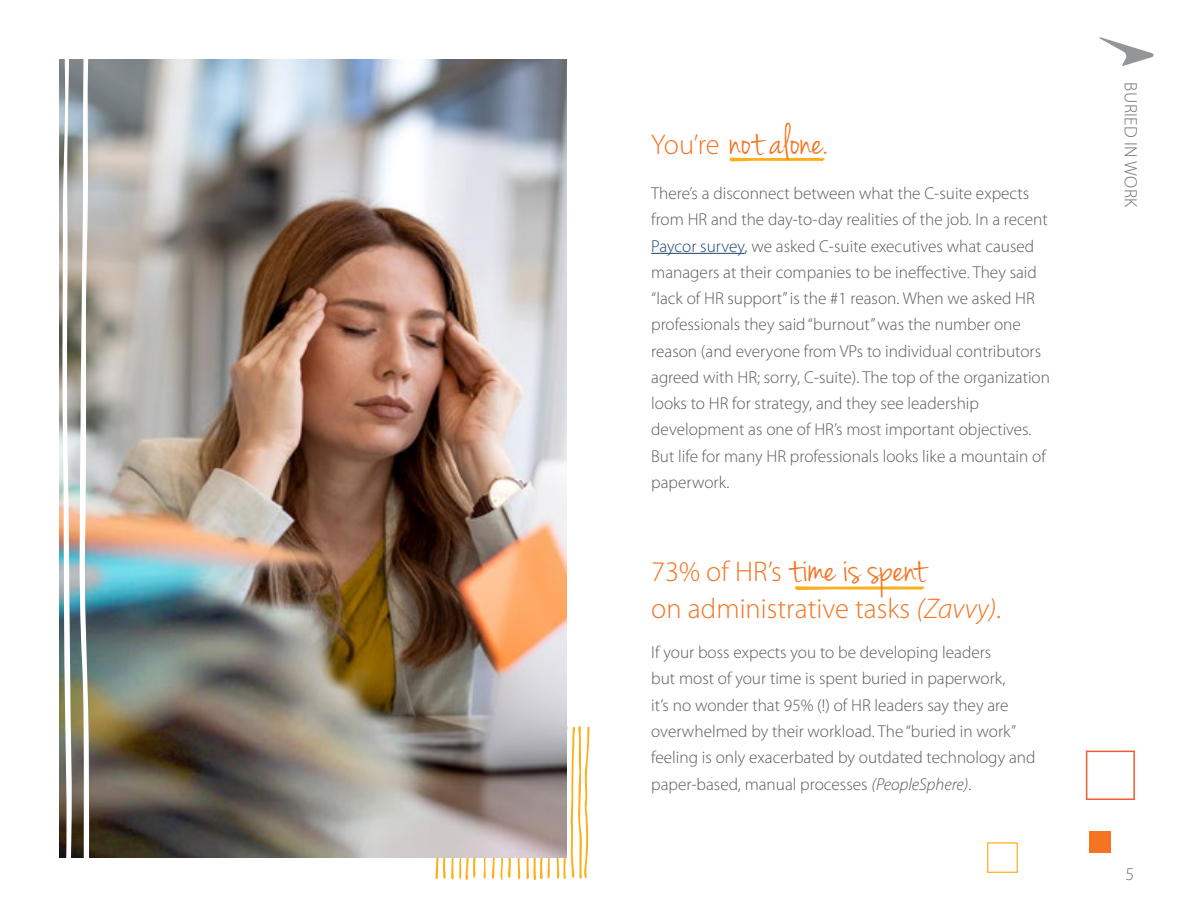
<style>
.page{position:relative;width:1188px;height:918px;background:#fff}
.page>*{position:absolute;margin:0;border:0;box-sizing:border-box;transform-origin:0 0}
.t1{font:45px "Jenna Sue";color:#f47422}
.t2{font:300 28.5px "Myriad Pro";color:#f47422}
.t3{font:300 18px "Myriad Pro";letter-spacing:.02em;color:#6d6e71}
.t4{font:300 17.25px/26.2px "Myriad Pro";color:#58595b}
.s1{font-family:"Myriad Pro";font-weight:300;font-size:28.5px}
.s2{color:#1c4373}
.s3{font-style:italic}
</style>
<div class="page">
<svg style="left:1100px;top:37px;width:53px;height:29px"></svg>
<div style="left:1089px;top:832px;width:21px;height:21px;background:#f47422"></div>
<div style="left:987px;top:842px;width:31px;height:31px;border:1px solid #fcaf1a"></div>
<svg style="left:1086px;top:751px;width:49px;height:49px"></svg>
<svg style="left:729px;top:158px;width:96px;height:4px"></svg>
<svg style="left:795px;top:586px;width:130px;height:4px"></svg>
<hr style="left:651px;top:253px;width:94px;height:1px;background:#1c4373">
<svg style="left:435px;top:726px;width:155px;height:155px"></svg>
<img style="left:59px;top:59px;width:508px;height:799px">
<img style="left:78px;top:59px;width:13px;height:799px">
<img style="left:62px;top:59px;width:10px;height:799px">
<h1 class="t1" style="left:651px;top:115px;width:178px"><span class="s1">You’re</span> not alone.</h1>
<p class="t4" style="left:651px;top:180px;width:400px">There’s a disconnect between what the C-suite expects from HR and the day-to-day realities of the job. In a recent <span class="s2">Paycor survey,</span> we asked C-suite executives what caused managers at their companies to be ineffective. They said “lack of HR support” is the #1 reason. When we asked HR professionals they said “burnout” was the number one reason (and everyone from VPs to individual contributors agreed with HR; sorry, C-suite). The top of the organization looks to HR for strategy, and they see leadership development as one of HR’s most important objectives.<br>But life for many HR professionals looks like a mountain of paperwork.</p>
<h1 class="t1" style="left:651px;top:542px;width:276px"><span class="s1">73% of HR’s</span> time is spent</h1>
<h2 class="t2" style="left:651px;top:592px;width:349px">on administrative tasks <span class="s3">(Zavvy)</span>.</h2>
<p class="t4" style="left:651px;top:639px;width:386px">If your boss expects you to be developing leaders<br>but most of your time is spent buried in paperwork,<br>it’s no wonder that 95% (!) of HR leaders say they are overwhelmed by their workload. The “buried in work” feeling is only exacerbated by outdated technology and paper-based, manual processes <span class="s3">(PeopleSphere)</span>.</p>
<p class="t3" style="left:1142px;top:82px;width:127px;rotate:90deg">BURIED IN WORK</p>
<p class="t3" style="left:1125px;top:863px;width:10px">5</p>
</div>
